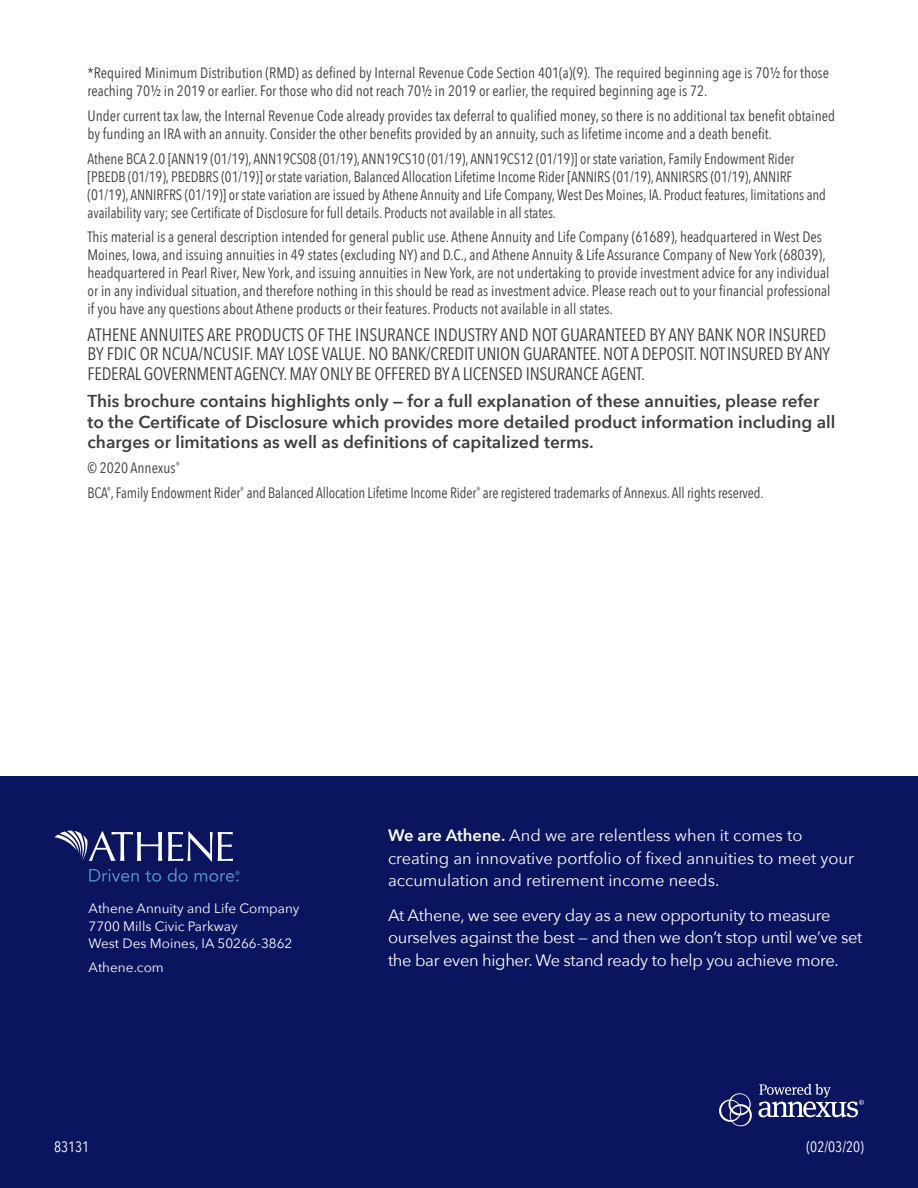
<style>
.page{position:relative;width:918px;height:1188px;background:#fff}
.page>*{position:absolute;margin:0;border:0;box-sizing:border-box;transform-origin:0 0}
.t1{font:18px/19.5px "Avenir Next Condensed";letter-spacing:-.015em;color:#3e3e3f}
.t2{font:600 17.25px/20.7px "Avenir Next";color:#3e3e3f}
.t3{font:16.5px/22.5px "Avenir Next";letter-spacing:-.02em;color:#fff}
.t4{font:16.5px/22.5px "Avenir Next";color:#fff}
.t5{font:15px/18px "Avenir Next Condensed";color:#3e3e3f}
.t6{font:15px "Avenir Next Condensed";color:#fff}
.t7{font:13.5px/17.2px "Avenir Next";color:#fff}
.s1{font-weight:600}
</style>
<div class="page">
<div style="left:0;top:777px;width:918px;height:411px;background:#0b145e"></div>
<svg style="left:168px;top:831px;width:65px;height:31px"></svg>
<svg style="left:54px;top:831px;width:108px;height:30px"></svg>
<svg style="left:89px;top:869px;width:50px;height:13px"></svg>
<svg style="left:145px;top:871px;width:16px;height:11px"></svg>
<svg style="left:168px;top:868px;width:20px;height:14px"></svg>
<svg style="left:195px;top:871px;width:45px;height:11px"></svg>
<svg style="left:719px;top:1084px;width:145px;height:42px"></svg>
<p class="t5" style="left:88px;top:63px;width:743px">*Required Minimum Distribution (RMD) as defined by Internal Revenue Code Section 401(a)(9). The required beginning age is 70½ for those reaching 70½ in 2019 or earlier. For those who did not reach 70½ in 2019 or earlier, the required beginning age is 72.</p>
<p class="t5" style="left:88px;top:106px;width:749px">Under current tax law, the Internal Revenue Code already provides tax deferral to qualified money, so there is no additional tax benefit obtained by funding an IRA with an annuity. Consider the other benefits provided by an annuity, such as lifetime income and a death benefit.</p>
<p class="t5" style="left:88px;top:149px;width:740px">Athene BCA 2.0 [ANN19 (01/19), ANN19CS08 (01/19), ANN19CS10 (01/19), ANN19CS12 (01/19)] or state variation, Family Endowment Rider [PBEDB (01/19), PBEDBRS (01/19)] or state variation, Balanced Allocation Lifetime Income Rider [ANNIRS (01/19), ANNIRSRS (01/19), ANNIRF (01/19), ANNIRFRS (01/19)] or state variation are issued by Athene Annuity and Life Company, West Des Moines, IA. Product features, limitations and availability vary; see Certificate of Disclosure for full details. Products not available in all states.</p>
<p class="t5" style="left:88px;top:227px;width:745px">This material is a general description intended for general public use. Athene Annuity and Life Company (61689), headquartered in West Des Moines, Iowa, and issuing annuities in 49 states (excluding NY) and D.C., and Athene Annuity &amp; Life Assurance Company of New York (68039), headquartered in Pearl River, New York, and issuing annuities in New York, are not undertaking to provide investment advice for any individual or in any individual situation, and therefore nothing in this should be read as investment advice. Please reach out to your financial professional if you have any questions about Athene products or their features. Products not available in all states.</p>
<p class="t1" style="left:88px;top:324px;width:744px">ATHENE ANNUITES ARE PRODUCTS OF THE INSURANCE INDUSTRY AND NOT GUARANTEED BY ANY BANK NOR INSURED<br>BY FDIC OR NCUA/NCUSIF. MAY LOSE VALUE. NO BANK/CREDIT UNION GUARANTEE. NOT A DEPOSIT. NOT INSURED BY ANY<br>FEDERAL GOVERNMENT AGENCY. MAY ONLY BE OFFERED BY A LICENSED INSURANCE AGENT.</p>
<p class="t2" style="left:88px;top:390px;width:749px">This brochure contains highlights only — for a full explanation of these annuities, please refer to the Certificate of Disclosure which provides more detailed product information including all charges or limitations as well as definitions of capitalized terms.</p>
<p class="t5" style="left:88px;top:455px;width:678px;line-height:24.8px">© 2020 Annexus<sup>®<br></sup>BCA<sup>®</sup>, Family Endowment Rider<sup>®</sup> and Balanced Allocation Lifetime Income Rider<sup>®</sup> are registered trademarks of Annexus. All rights reserved.</p>
<p class="t7" style="left:89px;top:899px;width:212px">Athene Annuity and Life Company<br>7700 Mills Civic Parkway<br>West Des Moines, IA 50266-3862</p>
<p class="t7" style="left:89px;top:958px;width:77px">Athene.com</p>
<p class="t4" style="left:388px;top:824px;width:468px"><span class="s1">We are Athene.</span> And we are relentless when it comes to creating an innovative portfolio of fixed annuities to meet your accumulation and retirement income needs.</p>
<p class="t3" style="left:388px;top:903px;width:476px">At Athene, we see every day as a new opportunity to measure ourselves against the best — and then we don’t stop until we’ve set the bar even higher. We stand ready to help you achieve more.</p>
<p class="t6" style="left:54px;top:1134px;width:37px">83131</p>
<p class="t6" style="left:807px;top:1134px;width:59px">(02/03/20)</p>
</div>
